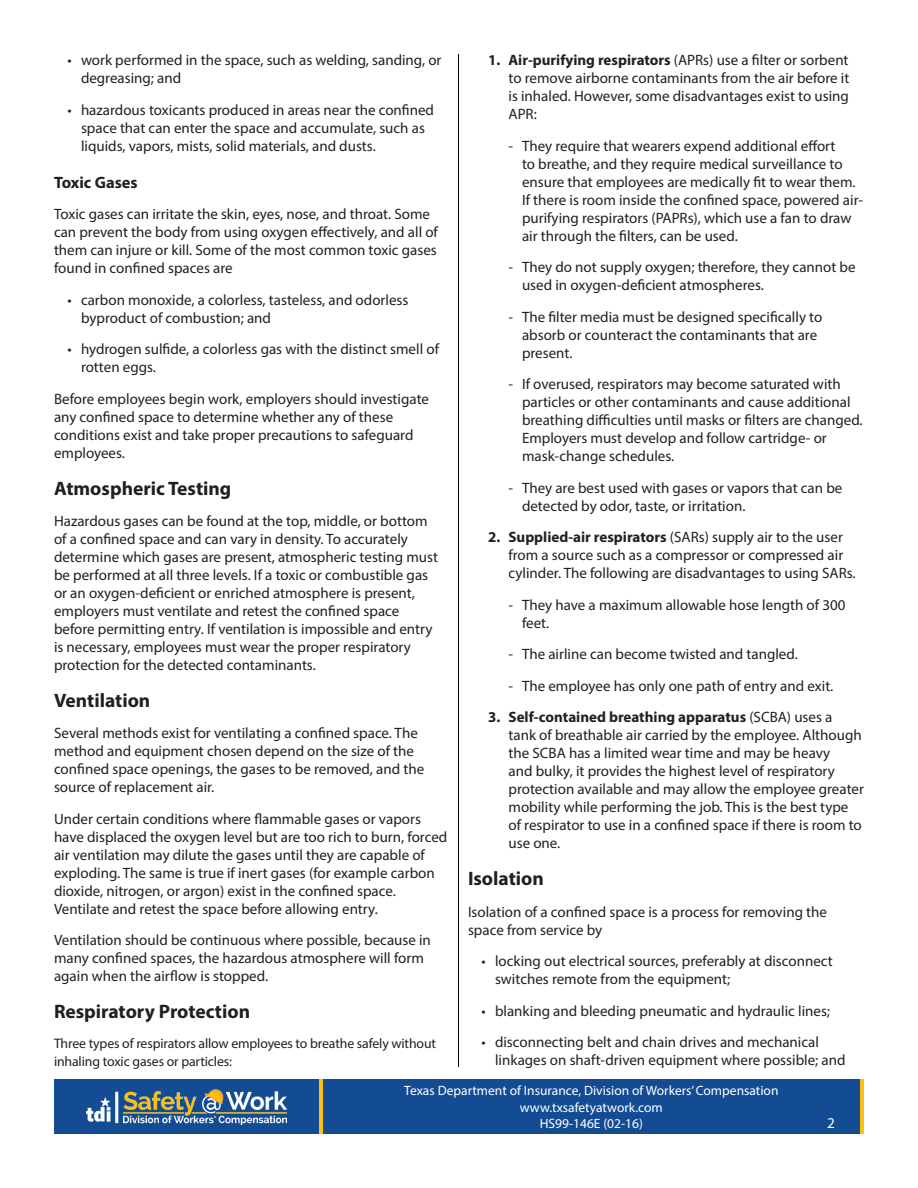
<style>
.page{position:relative;width:918px;height:1188px;background:#fff}
.page>*{position:absolute;margin:0;border:0;box-sizing:border-box;transform-origin:0 0}
.t1{font:700 19.5px "Myriad Pro";color:#231f20}
.t2{font:700 16.5px "Myriad Pro";color:#231f20}
.t3{font:15px/18px "Myriad Pro";color:#231f20}
.t4{font:15px "Myriad Pro";color:#fff}
.t5{font:13.8px/18px "Myriad Pro";letter-spacing:-.01em;color:#231f20}
.t6{font:13.5px "Myriad Pro";color:#fff}
.s1{font-weight:700}
</style>
<div class="page">
<div style="left:54px;top:1080px;width:810px;height:54px;background:#144c94"></div>
<hr style="left:319px;top:1080px;width:4px;height:54px;background:#fdc011">
<hr style="left:860px;top:1080px;width:4px;height:54px;background:#fdc011">
<hr style="left:459px;top:54px;width:1px;height:1012px;background:#040503">
<img style="left:87px;top:1089px;width:199px;height:36px">
<p class="t3" style="left:81px;top:51px;width:362px;text-indent:-14px">• work performed in the space, such as welding, sanding, or degreasing; and</p>
<p class="t3" style="left:81px;top:100px;width:355px;text-indent:-14px">• hazardous toxicants produced in areas near the confined space that can enter the space and accumulate, such as liquids, vapors, mists, solid materials, and dusts.</p>
<h3 class="t2" style="left:54px;top:171px;width:85px">Toxic Gases</h3>
<p class="t3" style="left:54px;top:205px;width:386px">Toxic gases can irritate the skin, eyes, nose, and throat. Some can prevent the body from using oxygen effectively, and all of them can injure or kill. Some of the most common toxic gases found in confined spaces are</p>
<p class="t3" style="left:81px;top:290px;width:329px;text-indent:-14px">• carbon monoxide, a colorless, tasteless, and odorless byproduct of combustion; and</p>
<p class="t3" style="left:81px;top:340px;width:360px;text-indent:-14px">• hydrogen sulfide, a colorless gas with the distinct smell of rotten eggs.</p>
<p class="t3" style="left:54px;top:389px;width:377px">Before employees begin work, employers should investigate any confined space to determine whether any of these conditions exist and take proper precautions to safeguard employees.</p>
<h2 class="t1" style="left:54px;top:475px;width:179px">Atmospheric Testing</h2>
<p class="t3" style="left:54px;top:512px;width:386px">Hazardous gases can be found at the top, middle, or bottom of a confined space and can vary in density. To accurately determine which gases are present, atmospheric testing must be performed at all three levels. If a toxic or combustible gas or an oxygen-deficient or enriched atmosphere is present, employers must ventilate and retest the confined space before permitting entry. If ventilation is impossible and entry is necessary, employees must wear the proper respiratory protection for the detected contaminants.</p>
<h2 class="t1" style="left:54px;top:688px;width:98px">Ventilation</h2>
<p class="t3" style="left:54px;top:724px;width:372px">Several methods exist for ventilating a confined space. The method and equipment chosen depend on the size of the confined space openings, the gases to be removed, and the source of replacement air.</p>
<p class="t3" style="left:54px;top:810px;width:395px">Under certain conditions where flammable gases or vapors have displaced the oxygen level but are too rich to burn, forced air ventilation may dilute the gases until they are capable of exploding. The same is true if inert gases (for example carbon dioxide, nitrogen, or argon) exist in the confined space.<br>Ventilate and retest the space before allowing entry.</p>
<p class="t3" style="left:54px;top:931px;width:378px">Ventilation should be continuous where possible, because in many confined spaces, the hazardous atmosphere will form again when the airflow is stopped.</p>
<h2 class="t1" style="left:54px;top:999px;width:198px">Respiratory Protection</h2>
<p class="t5" style="left:54px;top:1035px;width:384px">Three types of respirators allow employees to breathe safely without inhaling toxic gases or particles:</p>
<p class="t3" style="left:508px;top:51px;width:342px;text-align:justify;text-indent:-20px"><span class="s1">1. Air-purifying respirators</span> (APRs) use a filter or sorbent to remove airborne contaminants from the air before it is inhaled. However, some disadvantages exist to using APR:</p>
<p class="t3" style="left:522px;top:136px;width:343px;text-indent:-14px">- They require that wearers expend additional effort<br>to breathe, and they require medical surveillance to ensure that employees are medically fit to wear them.<br>If there is room inside the confined space, powered air&shy;purifying respirators (PAPRs), which use a fan to draw air through the filters, can be used.</p>
<p class="t3" style="left:522px;top:258px;width:335px;text-indent:-14px">- They do not supply oxygen; therefore, they cannot be used in oxygen-deficient atmospheres.</p>
<p class="t3" style="left:522px;top:307px;width:302px;text-indent:-14px">- The filter media must be designed specifically to absorb or counteract the contaminants that are present.</p>
<p class="t3" style="left:522px;top:375px;width:342px;text-indent:-14px">- If overused, respirators may become saturated with particles or other contaminants and cause additional breathing difficulties until masks or filters are changed.<br>Employers must develop and follow cartridge- or mask-change schedules.</p>
<p class="t3" style="left:522px;top:478px;width:322px;text-indent:-14px">- They are best used with gases or vapors that can be detected by odor, taste, or irritation.</p>
<p class="t3" style="left:508px;top:528px;width:349px;text-indent:-20px"><span class="s1">2. Supplied-air respirators</span> (SARs) supply air to the user from a source such as a compressor or compressed air cylinder. The following are disadvantages to using SARs.</p>
<p class="t3" style="left:522px;top:595px;width:325px;text-indent:-14px">- They have a maximum allowable hose length of 300 feet.</p>
<p class="t3" style="left:508px;top:645px;width:291px">- The airline can become twisted and tangled.</p>
<p class="t3" style="left:508px;top:676px;width:326px">- The employee has only one path of entry and exit.</p>
<p class="t3" style="left:508px;top:708px;width:357px;text-indent:-20px"><span class="s1">3. Self-contained breathing apparatus</span> (SCBA) uses a<br>tank of breathable air carried by the employee. Although the SCBA has a limited wear time and may be heavy<br>and bulky, it provides the highest level of respiratory protection available and may allow the employee greater mobility while performing the job. This is the best type of respirator to use in a confined space if there is room to use one.</p>
<h2 class="t1" style="left:468px;top:866px;width:77px">Isolation</h2>
<p class="t3" style="left:468px;top:902px;width:361px">Isolation of a confined space is a process for removing the space from service by</p>
<p class="t3" style="left:495px;top:952px;width:339px;text-indent:-14px">• locking out electrical sources, preferably at disconnect switches remote from the equipment;</p>
<p class="t3" style="left:482px;top:1001px;width:350px">• blanking and bleeding pneumatic and hydraulic lines;</p>
<p class="t3" style="left:495px;top:1033px;width:352px;text-indent:-14px">• disconnecting belt and chain drives and mechanical linkages on shaft-driven equipment where possible; and</p>
<p class="t6" style="left:404px;top:1083px;width:376px">Texas Department of Insurance, Division of Workers’ Compensation</p>
<p class="t6" style="left:520px;top:1099px;width:144px">www.txsafetyatwork.com</p>
<p class="t6" style="left:540px;top:1116px;width:105px">HS99-146E (02-16)</p>
<p class="t4" style="left:827px;top:1114px;width:9px">2</p>
</div>
